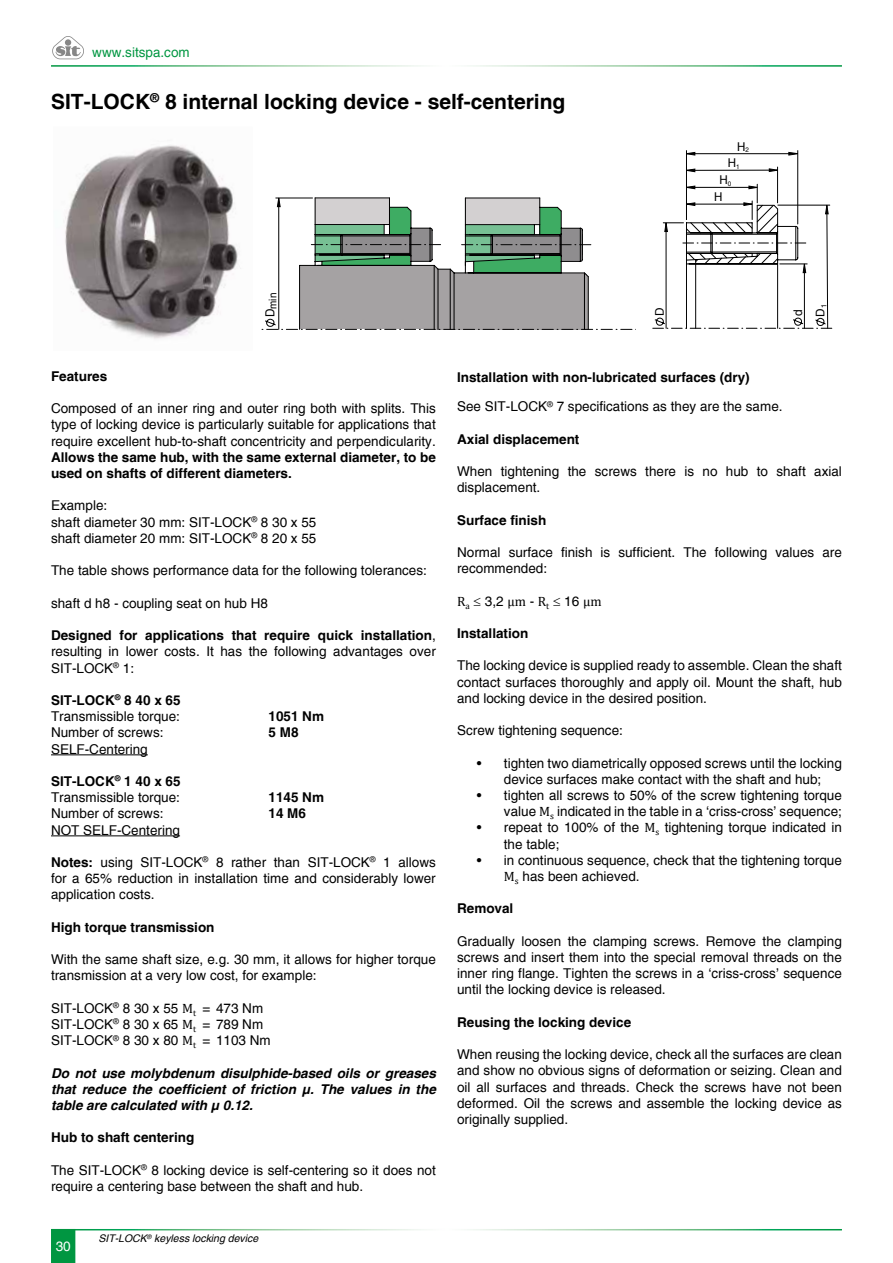
<style>
.page{position:relative;width:893px;height:1263px;background:#fff}
.page>*{position:absolute;margin:0;border:0;box-sizing:border-box;transform-origin:0 0}
.t1{font:700 21px "Helvetica";color:#000}
.t2{font:13.5px/16.2px "Helvetica";color:#000}
.t3{font:700 13.5px/16.2px "Helvetica";color:#000}
.t4{font:italic 700 13.5px/16.2px "Helvetica";color:#000;text-align:justify}
.t5{font:13.5px "Cambria";color:#000}
.t6{font:13.5px "Helvetica";color:#009641}
.t7{font:13.5px "Helvetica";color:#fff}
.t8{font:12.15px "Helvetica";color:#000;scale:.95 1}
.t9{font:11.85px/22.5px "Helvetica";color:#000}
.t10{font:10.65px "Helvetica";color:#000;scale:.94 1}
.t11{font:italic 10.5px "Helvetica";color:#000}
.s1{font-weight:700}
.s2{font-family:"Cambria"}
.s3{font-weight:400}
.s4{font-family:"Helvetica"}
</style>
<div class="page">
<svg style="left:52px;top:36px;width:32px;height:23px"></svg>
<svg style="left:51px;top:1229px;width:24px;height:34px"></svg>
<img style="left:65px;top:145px;width:176px;height:194px">
<hr style="left:51px;top:754px;width:97px;height:1px;background:#000">
<hr style="left:51px;top:835px;width:129px;height:1px;background:#000">
<svg style="left:261px;top:197px;width:375px;height:133px"></svg>
<svg style="left:652px;top:151px;width:180px;height:178px"></svg>
<p class="t6" style="left:92px;top:44px;width:99px">www.sitspa.com</p>
<h1 class="t1" style="left:51px;top:89px;width:516px">SIT-LOCK<sup>®</sup> 8 internal locking device - self-centering</h1>
<p class="t10" style="left:266px;top:317px;width:28px;rotate:-90deg"><sup>D</sup>min</p>
<p class="t9" style="left:648px;top:316px;width:10px;rotate:-90deg">D</p>
<p class="t8" style="left:737px;top:139px;width:14px">H<sub>2</sub></p>
<p class="t8" style="left:728px;top:156px;width:14px">H<sub>1</sub></p>
<p class="t8" style="left:719px;top:173px;width:14px">H<sub>0</sub></p>
<p class="t8" style="left:714px;top:190px;width:10px">H</p>
<p class="t9" style="left:787px;top:317px;width:14px;rotate:-90deg">d<br>D<sub>1</sub></p>
<p class="t3" style="left:51px;top:368px;width:58px">Features</p>
<p class="t2" style="left:51px;top:400px;width:386px;text-align:justify">Composed of an inner ring and outer ring both with splits. This type of locking device is particularly suitable for applications that require excellent hub-to-shaft concentricity and perpendicularity.</p>
<p class="t3" style="left:51px;top:449px;width:386px">Allows the same hub, with the same external diameter, to be used on shafts of different diameters.</p>
<p class="t2" style="left:51px;top:498px;width:267px">Example:<br>shaft diameter 30 mm: SIT-LOCK<sup>®</sup> 8 30 x 55 shaft diameter 20 mm: SIT-LOCK<sup>®</sup> 8 20 x 55</p>
<p class="t2" style="left:51px;top:562px;width:377px">The table shows performance data for the following tolerances:</p>
<p class="t2" style="left:51px;top:595px;width:218px">shaft d h8 - coupling seat on hub H8</p>
<p class="t2" style="left:51px;top:627px;width:386px;text-align:justify"><span class="s1">Designed for applications that require quick installation</span>, resulting in lower costs. It has the following advantages over SIT-LOCK<sup>®</sup> 1:</p>
<p class="t2" style="left:51px;top:692px;width:131px"><span class="s1">SIT-LOCK</span><sup>®</sup> <span class="s1">8 40 x 65<br></span>Transmissible torque:</p>
<p class="t3" style="left:269px;top:708px;width:57px">1051 Nm</p>
<p class="t2" style="left:51px;top:724px;width:114px">Number of screws:</p>
<p class="t3" style="left:269px;top:724px;width:32px">5 M8</p>
<p class="t2" style="left:51px;top:741px;width:98px">SELF-Centering</p>
<p class="t2" style="left:51px;top:773px;width:131px"><span class="s1">SIT-LOCK</span><sup>®</sup> <span class="s1">1 40 x 65<br></span>Transmissible torque:</p>
<p class="t3" style="left:269px;top:789px;width:57px">1145 Nm</p>
<p class="t2" style="left:51px;top:805px;width:114px">Number of screws:</p>
<p class="t3" style="left:269px;top:805px;width:39px">14 M6</p>
<p class="t2" style="left:51px;top:822px;width:131px">NOT SELF-Centering</p>
<p class="t2" style="left:51px;top:854px;width:386px;text-align:justify"><span class="s1">Notes:</span> using SIT-LOCK<sup>®</sup> 8 rather than SIT-LOCK<sup>®</sup> 1 allows for a 65% reduction in installation time and considerably lower application costs.</p>
<p class="t3" style="left:51px;top:919px;width:165px">High torque transmission</p>
<p class="t2" style="left:51px;top:951px;width:386px">With the same shaft size, e.g. 30 mm, it allows for higher torque transmission at a very low cost, for example:</p>
<p class="t2" style="left:51px;top:1000px;width:221px">SIT-LOCK<sup>®</sup> 8 30 x 55 <span class="s2">M</span><sub>t</sub> = 473 Nm<br>SIT-LOCK<sup>®</sup> 8 30 x 65 <span class="s2">M</span><sub>t</sub> = 789 Nm<br>SIT-LOCK<sup>®</sup> 8 30 x 80 <span class="s2">M</span><sub>t</sub> = 1103 Nm</p>
<p class="t4" style="left:51px;top:1065px;width:386px">Do not use molybdenum disulphide-based oils or greases that reduce the coefficient of friction µ. The values in the table are calculated with µ 0.12.</p>
<p class="t3" style="left:51px;top:1129px;width:145px">Hub to shaft centering</p>
<p class="t2" style="left:51px;top:1162px;width:386px">The SIT-LOCK<sup>®</sup> 8 locking device is self-centering so it does not require a centering base between the shaft and hub.</p>
<p class="t7" style="left:56px;top:1238px;width:17px">30</p>
<p class="t11" style="left:98px;top:1232px;width:161px">SIT-LOCK<sup>®</sup> keyless locking device</p>
<p class="t3" style="left:457px;top:362px;width:327px;line-height:29.4px">Installation with non-lubricated surfaces (dry)<br><span class="s3">See SIT-LOCK</span><sup>®</sup> <span class="s3">7 specifications as they are the same.</span></p>
<p class="t3" style="left:457px;top:431px;width:124px">Axial displacement</p>
<p class="t2" style="left:457px;top:463px;width:386px">When tightening the screws there is no hub to shaft axial displacement.</p>
<p class="t3" style="left:457px;top:512px;width:91px">Surface finish</p>
<p class="t2" style="left:457px;top:544px;width:386px">Normal surface finish is sufficient. The following values are recommended:</p>
<p class="t5" style="left:457px;top:593px;width:146px">R<sub>a</sub> ≤ <span class="s4">3,2</span> µm <span class="s4">-</span> R<sub>t</sub> ≤ <span class="s4">16</span> µm</p>
<p class="t3" style="left:457px;top:625px;width:73px">Installation</p>
<p class="t2" style="left:457px;top:658px;width:386px;text-align:justify">The locking device is supplied ready to assemble. Clean the shaft contact surfaces thoroughly and apply oil. Mount the shaft, hub and locking device in the desired position.</p>
<p class="t2" style="left:457px;top:722px;width:167px">Screw tightening sequence:</p>
<p class="t2" style="left:477px;top:755px;width:366px;text-align:center">• tighten two diametrically opposed screws until the locking device surfaces make contact with the shaft and hub;</p>
<p class="t2" style="left:477px;top:787px;width:367px;text-align:right">• tighten all screws to 50% of the screw tightening torque value <span class="s2">M</span><sub>s</sub> indicated in the table in a ‘criss-cross’ sequence;</p>
<p class="t2" style="left:504px;top:820px;width:340px;text-indent:-27px">• repeat to 100% of the <span class="s2">M</span><sub>s</sub> tightening torque indicated in the table;</p>
<p class="t2" style="left:504px;top:852px;width:340px;text-indent:-27px">• in continuous sequence, check that the tightening torque<br><span class="s2">M</span><sub>s</sub> has been achieved.</p>
<p class="t3" style="left:457px;top:900px;width:58px">Removal</p>
<p class="t2" style="left:457px;top:933px;width:386px;text-align:justify">Gradually loosen the clamping screws. Remove the clamping screws and insert them into the special removal threads on the inner ring flange. Tighten the screws in a ‘criss-cross’ sequence until the locking device is released.</p>
<p class="t3" style="left:457px;top:1014px;width:176px">Reusing the locking device</p>
<p class="t2" style="left:457px;top:1046px;width:386px;text-align:justify">When reusing the locking device, check all the surfaces are clean and show no obvious signs of deformation or seizing. Clean and oil all surfaces and threads. Check the screws have not been deformed. Oil the screws and assemble the locking device as originally supplied.</p>
</div>
